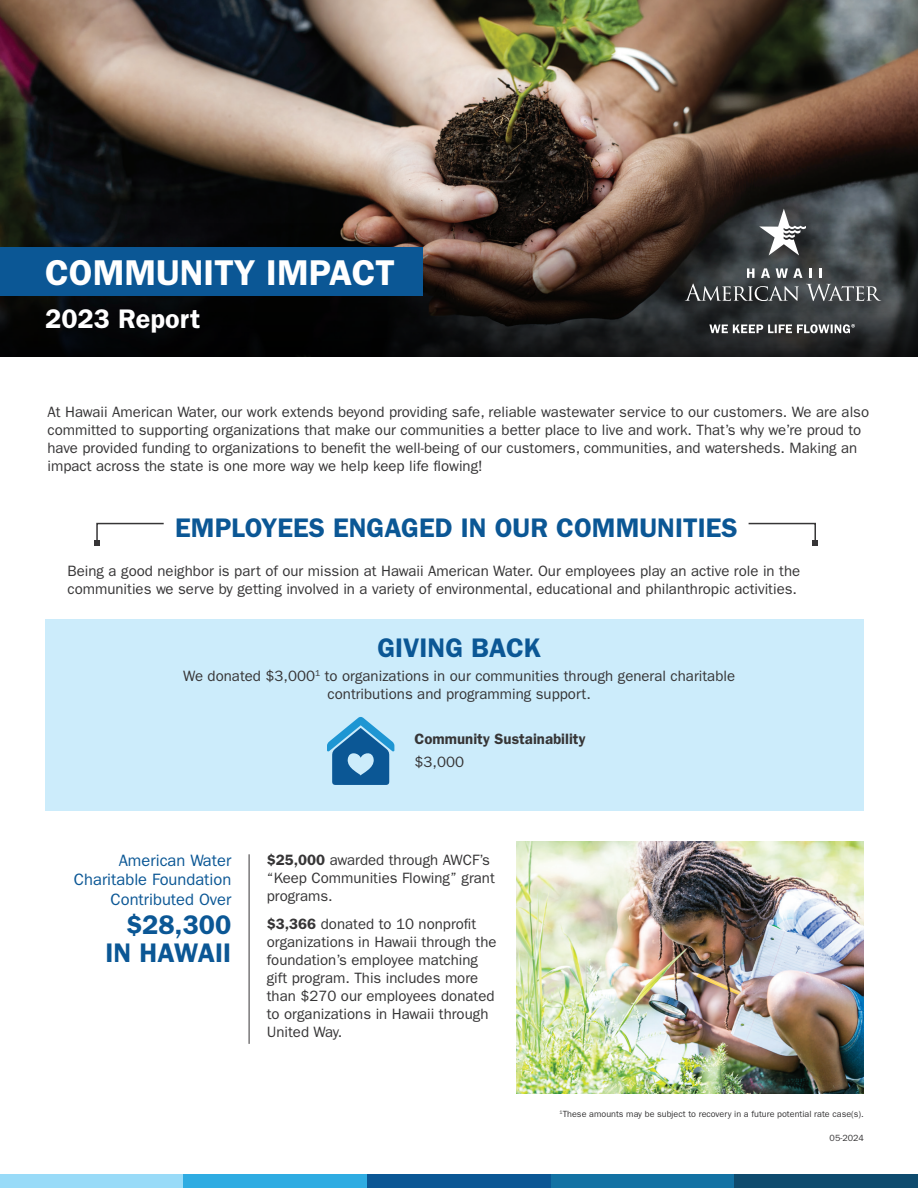
<style>
.page{position:relative;width:918px;height:1188px;background:#fff}
.page>*{position:absolute;margin:0;border:0;box-sizing:border-box;transform-origin:0 0}
.t1{font:600 36px "ITC Franklin Gothic Std";color:#fff}
.t2{font:600 27px/28.5px "ITC Franklin Gothic Std";color:#0b5795;text-align:right}
.t3{font:600 27px "ITC Franklin Gothic Std";color:#fff}
.t4{font:16.5px/19.8px "ITC Franklin Gothic Std";color:#0b5795;text-align:right}
.t5{font:15px/18px "ITC Franklin Gothic Std";color:#363536}
.t6{font:600 15px "ITC Franklin Gothic Std";color:#363536}
.t7{font:9px "ITC Franklin Gothic Std";color:#363536}
.s1{font-weight:600}
</style>
<div class="page">
<img style="left:0;top:0;width:918px;height:203px">
<svg style="left:0;top:203px;width:918px;height:153px;background:#221c19"></svg>
<svg style="left:94px;top:522px;width:70px;height:24px"></svg>
<svg style="left:748px;top:522px;width:70px;height:24px"></svg>
<div style="left:683px;top:207px;width:209px;height:139px;background:#231f20;opacity:.75"></div>
<svg style="left:685px;top:284px;width:114px;height:17px;background:#5c5f61"></svg>
<svg style="left:806px;top:284px;width:75px;height:17px"></svg>
<svg style="left:747px;top:268px;width:8px;height:10px"></svg>
<svg style="left:761px;top:268px;width:9px;height:10px"></svg>
<svg style="left:776px;top:268px;width:26px;height:10px"></svg>
<svg style="left:809px;top:268px;width:2px;height:10px"></svg>
<svg style="left:819px;top:268px;width:2px;height:10px"></svg>
<svg style="left:759px;top:209px;width:47px;height:46px"></svg>
<svg style="left:709px;top:324px;width:146px;height:9px"></svg>
<div style="left:0;top:1175px;width:184px;height:13px;background:#99dbf8"></div>
<div style="left:184px;top:1175px;width:183px;height:13px;background:#2face2"></div>
<div style="left:367px;top:1175px;width:184px;height:13px;background:#0b5795"></div>
<div style="left:551px;top:1175px;width:183px;height:13px;background:#1372a4"></div>
<div style="left:734px;top:1175px;width:184px;height:13px;background:#0e4b6e"></div>
<div style="left:0;top:247px;width:422px;height:49px;background:#0b5795"></div>
<div style="left:45px;top:619px;width:819px;height:192px;background:#ccecfb"></div>
<svg style="left:327px;top:717px;width:67px;height:68px"></svg>
<hr style="left:249px;top:854px;width:1px;height:190px;background:#363536">
<img style="left:517px;top:841px;width:347px;height:252px">
<h1 class="t1" style="left:45px;top:251px;width:351px">COMMUNITY IMPACT</h1>
<h2 class="t3" style="left:45px;top:303px;width:157px">2023 Report</h2>
<p class="t5" style="left:48px;top:403px;width:823px">At Hawaii American Water, our work extends beyond providing safe, reliable wastewater service to our customers. We are also committed to supporting organizations that make our communities a better place to live and work. That’s why we’re proud to have provided funding to organizations to benefit the well-being of our customers, communities, and watersheds. Making an impact across the state is one more way we help keep life flowing!</p>
<h2 class="t2" style="left:175px;top:514px;width:564px">EMPLOYEES ENGAGED IN OUR COMMUNITIES</h2>
<p class="t5" style="left:68px;top:562px;width:734px">Being a good neighbor is part of our mission at Hawaii American Water. Our employees play an active role in the communities we serve by getting involved in a variety of environmental, educational and philanthropic activities.</p>
<h2 class="t2" style="left:377px;top:634px;width:165px">GIVING BACK</h2>
<p class="t5" style="left:183px;top:667px;width:553px;text-align:center">We donated $3,000<sup>1</sup> to organizations in our communities through general charitable contributions and programming support.</p>
<p class="t6" style="left:415px;top:730px;width:173px">Community Sustainability</p>
<p class="t5" style="left:415px;top:753px;width:51px">$3,000</p>
<p class="t4" style="left:74px;top:850px;width:159px">American Water<br>Charitable Foundation<br>Contributed Over</p>
<h2 class="t2" style="left:106px;top:910px;width:127px">$28,300<br>IN HAWAII</h2>
<p class="t5" style="left:267px;top:851px;width:229px"><span class="s1">$25,000</span> awarded through AWCF’s “Keep Communities Flowing” grant programs.</p>
<p class="t5" style="left:267px;top:915px;width:231px"><span class="s1">$3,366</span> donated to 10 nonprofit organizations in Hawaii through the foundation’s employee matching gift program. This includes more than $270 our employees donated to organizations in Hawaii through<br>United Way.</p>
<p class="t7" style="left:560px;top:1109px;width:306px"><sup>1</sup>These amounts may be subject to recovery in a future potential rate case(s).</p>
<p class="t7" style="left:830px;top:1133px;width:36px">05-2024</p>
</div>
